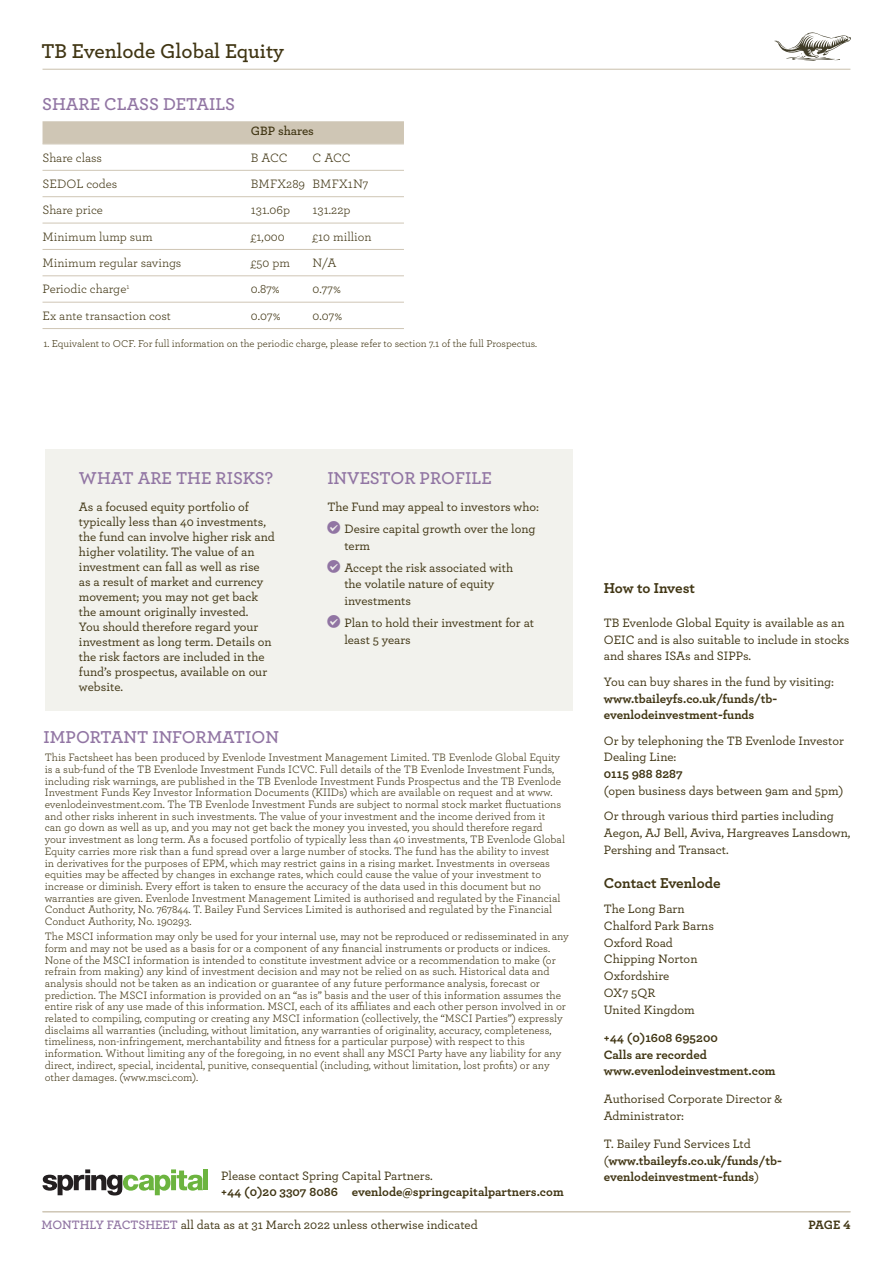
<style>
.page{position:relative;width:893px;height:1263px;background:#fff}
.page>*{position:absolute;margin:0;border:0;box-sizing:border-box;transform-origin:0 0}
.Body_copy{font:600 21px "Archer";color:#403513}
.Sub_header{font:600 18px "Archer";color:#9175a3}
.Body_copy-2{font:700 15px "Archer";color:#403513}
.Body_copy-3{font:500 12.75px/16.8px "Archer";color:#403513}
.Body_copy-4{font:700 12.75px/16.8px "Archer";color:#403513}
.Table_header{font:12.75px "Archer";color:#403513}
.Table_header-2{font:600 12.75px "Archer";color:#403513}
.Notes{font:11.25px/11.7px "Archer";color:#403513}
.Notes-2{font:10.5px "Archer";color:#403513}
.s1{font-weight:500}
.s2{font-weight:700}
.s3{font-weight:600;color:#9175a3}
</style>
<div class="page">
<div style="left:203px;top:1169px;width:5px;height:21px;background:#6cb43f"></div>
<svg style="left:43px;top:1169px;width:160px;height:26px"></svg>
<div style="left:45px;top:449px;width:528px;height:262px;background:#f2f2ed"></div>
<hr style="left:43px;top:1211px;width:807px;height:1px;background:#cfc6b5">
<svg style="left:774px;top:32px;width:77px;height:29px"></svg>
<hr style="left:43px;top:69px;width:807px;height:1px;background:#cfc6b5">
<div style="left:43px;top:121px;width:361px;height:23px;background:#cfc6b5"></div>
<hr style="left:43px;top:144px;width:361px;height:1px;background:#cfc6b5">
<hr style="left:43px;top:170px;width:361px;height:1px;background:#cfc6b5">
<hr style="left:43px;top:196px;width:361px;height:1px;background:#cfc6b5">
<hr style="left:43px;top:223px;width:361px;height:1px;background:#cfc6b5">
<hr style="left:43px;top:249px;width:361px;height:1px;background:#cfc6b5">
<hr style="left:43px;top:276px;width:361px;height:1px;background:#cfc6b5">
<hr style="left:43px;top:302px;width:361px;height:1px;background:#cfc6b5">
<hr style="left:43px;top:328px;width:361px;height:1px;background:#cfc6b5">
<p class="Body_copy" style="left:41px;top:35px;width:244px">TB Evenlode Global Equity</p>
<p class="Sub_header" style="left:42px;top:91px;width:194px">SHARE CLASS DETAILS</p>
<p class="Table_header-2" style="left:251px;top:121px;width:65px">GBP shares</p>
<p class="Table_header" style="left:43px;top:149px;width:61px">Share class</p>
<p class="Table_header" style="left:251px;top:149px;width:39px">B ACC</p>
<p class="Table_header" style="left:313px;top:149px;width:40px">C ACC</p>
<p class="Table_header" style="left:43px;top:175px;width:76px">SEDOL codes</p>
<p class="Table_header" style="left:251px;top:175px;width:119px">BMFX289 BMFX1N7</p>
<p class="Table_header" style="left:43px;top:201px;width:62px">Share price</p>
<p class="Table_header" style="left:251px;top:201px;width:41px">131.06p</p>
<p class="Table_header" style="left:313px;top:201px;width:39px">131.22p</p>
<p class="Table_header" style="left:43px;top:228px;width:112px">Minimum lump sum</p>
<p class="Table_header" style="left:251px;top:228px;width:35px">£1,000</p>
<p class="Table_header" style="left:313px;top:228px;width:61px">£10 million</p>
<p class="Table_header" style="left:43px;top:254px;width:140px">Minimum regular savings</p>
<p class="Table_header" style="left:251px;top:254px;width:41px">£50 pm</p>
<p class="Table_header" style="left:313px;top:254px;width:26px">N/A</p>
<p class="Table_header" style="left:43px;top:280px;width:88px">Periodic charge<sup>1</sup></p>
<p class="Table_header" style="left:251px;top:280px;width:31px">0.87%</p>
<p class="Table_header" style="left:313px;top:280px;width:30px">0.77%</p>
<p class="Table_header" style="left:43px;top:307px;width:130px">Ex ante transaction cost</p>
<p class="Table_header" style="left:251px;top:307px;width:31px">0.07%</p>
<p class="Table_header" style="left:313px;top:307px;width:31px">0.07%</p>
<p class="Notes-2" style="left:43px;top:336px;width:495px">1. Equivalent to OCF. For full information on the periodic charge, please refer to section 7.1 of the full Prospectus.</p>
<p class="Sub_header" style="left:79px;top:464px;width:196px">WHAT ARE THE RISKS?</p>
<p class="Body_copy-3" style="left:79px;top:499px;width:197px;line-height:15px">As a focused equity portfolio of typically less than 40 investments, the fund can involve higher risk and higher volatility. The value of an investment can fall as well as rise<br>as a result of market and currency movement; you may not get back the amount originally invested.<br>You should therefore regard your investment as long term. Details on the risk factors are included in the fund’s prospectus, available on our website.</p>
<p class="Sub_header" style="left:44px;top:723px;width:237px">IMPORTANT INFORMATION</p>
<p class="Sub_header" style="left:327px;top:464px;width:166px">INVESTOR PROFILE</p>
<p class="Body_copy-3" style="left:327px;top:498px;width:213px">The Fund may appeal to investors who:</p>
<p class="Body_copy-3" style="left:344px;top:519px;width:193px">Desire capital growth over the long term</p>
<p class="Body_copy-3" style="left:344px;top:558px;width:170px">Accept the risk associated with the volatile nature of equity investments</p>
<p class="Body_copy-3" style="left:344px;top:614px;width:191px">Plan to hold their investment for at least 5 years</p>
<p class="Notes" style="left:45px;top:751px;width:522px">This Factsheet has been produced by Evenlode Investment Management Limited. TB Evenlode Global Equity is a sub-fund of the TB Evenlode Investment Funds ICVC. Full details of the TB Evenlode Investment Funds, including risk warnings, are published in the TB Evenlode Investment Funds Prospectus and the TB Evenlode Investment Funds Key Investor Information Documents (KIIDs) which are available on request and at www. evenlodeinvestment.com. The TB Evenlode Investment Funds are subject to normal stock market fluctuations and other risks inherent in such investments. The value of your investment and the income derived from it<br>can go down as well as up, and you may not get back the money you invested, you should therefore regard your investment as long term. As a focused portfolio of typically less than 40 investments, TB Evenlode Global Equity carries more risk than a fund spread over a large number of stocks. The fund has the ability to invest<br>in derivatives for the purposes of EPM, which may restrict gains in a rising market. Investments in overseas equities may be affected by changes in exchange rates, which could cause the value of your investment to increase or diminish. Every effort is taken to ensure the accuracy of the data used in this document but no warranties are given. Evenlode Investment Management Limited is authorised and regulated by the Financial Conduct Authority, No. 767844. T. Bailey Fund Services Limited is authorised and regulated by the Financial Conduct Authority, No. 190293.</p>
<p class="Notes" style="left:45px;top:930px;width:526px">The MSCI information may only be used for your internal use, may not be reproduced or redisseminated in any form and may not be used as a basis for or a component of any financial instruments or products or indices.<br>None of the MSCI information is intended to constitute investment advice or a recommendation to make (or refrain from making) any kind of investment decision and may not be relied on as such. Historical data and analysis should not be taken as an indication or guarantee of any future performance analysis, forecast or prediction. The MSCI information is provided on an “as is” basis and the user of this information assumes the entire risk of any use made of this information. MSCI, each of its affiliates and each other person involved in or related to compiling, computing or creating any MSCI information (collectively, the “MSCI Parties”) expressly disclaims all warranties (including, without limitation, any warranties of originality, accuracy, completeness, timeliness, non-infringement, merchantability and fitness for a particular purpose) with respect to this information. Without limiting any of the foregoing, in no event shall any MSCI Party have any liability for any direct, indirect, special, incidental, punitive, consequential (including, without limitation, lost profits) or any other damages. (www.msci.com).</p>
<p class="Body_copy-3" style="left:221px;top:1166px;width:213px">Please contact Spring Capital Partners.</p>
<p class="Body_copy-4" style="left:221px;top:1183px;width:344px">+44 (0)20 3307 8086 evenlode@springcapitalpartners.com</p>
<p class="Body_copy-2" style="left:604px;top:576px;width:93px">How to Invest</p>
<p class="Body_copy-3" style="left:604px;top:613px;width:247px">TB Evenlode Global Equity is available as an<br>OEIC and is also suitable to include in stocks and shares ISAs and SIPPs.</p>
<p class="Body_copy-4" style="left:604px;top:672px;width:232px"><span class="s1">You can buy shares in the fund by visiting: </span>www.tbaileyfs.co.uk/funds/tb&shy;evenlodeinvestment-funds</p>
<p class="Body_copy-3" style="left:604px;top:731px;width:242px">Or by telephoning the TB Evenlode Investor<br>Dealing Line:<br><span class="s2">0115 988 8287<br></span>(open business days between 9am and 5pm)</p>
<p class="Body_copy-3" style="left:604px;top:807px;width:248px">Or through various third parties including<br>Aegon, AJ Bell, Aviva, Hargreaves Lansdown,<br>Pershing and Transact.</p>
<p class="Body_copy-2" style="left:604px;top:871px;width:118px">Contact Evenlode</p>
<p class="Body_copy-3" style="left:604px;top:900px;width:112px">The Long Barn<br>Chalford Park Barns<br>Oxford Road<br>Chipping Norton<br>Oxfordshire<br>OX7 5QR<br>United Kingdom</p>
<p class="Body_copy-4" style="left:604px;top:1028px;width:173px">+44 (0)1608 695200<br>Calls are recorded www.evenlodeinvestment.com</p>
<p class="Body_copy-3" style="left:604px;top:1090px;width:180px">Authorised Corporate Director &amp;<br>Administrator:</p>
<p class="Body_copy-4" style="left:604px;top:1134px;width:179px"><span class="s1">T. Bailey Fund Services Ltd (</span>www.tbaileyfs.co.uk/funds/tb&shy;evenlodeinvestment-funds<span class="s1">)</span></p>
<p class="Body_copy-3" style="left:41px;top:1215px;width:438px"><span class="s3">MONTHLY FACTSHEET</span> all data as at 31 March 2022 unless otherwise indicated</p>
<p class="Body_copy-4" style="left:808px;top:1215px;width:44px">PAGE 4</p>
</div>
